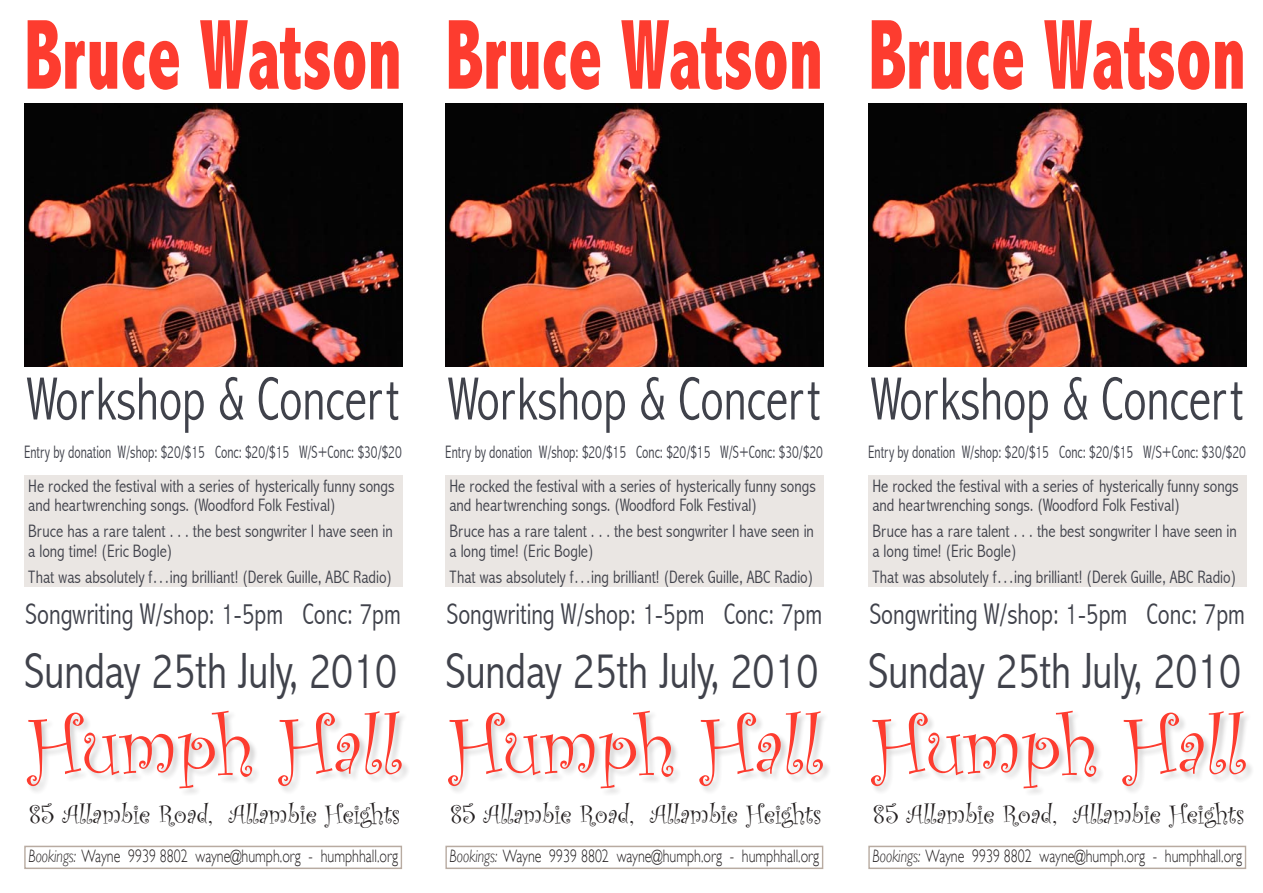
<style>
.page{position:relative;width:1263px;height:893px;background:#fff}
.page>*{position:absolute;margin:0;border:0;box-sizing:border-box;transform-origin:0 0}
.t1{font:800 condensed 100.5px "Abadi";color:#fd3c2f;scale:.72 1}
.t2{font:82.05px "Curlz";color:#fd3c2f}
.t3{font:300 condensed 61.5px "Abadi";color:#40424b;scale:.89 1}
.t4{font:300 condensed 51px "Abadi";color:#40424b;scale:.94 1}
.t5{font:300 condensed 30px "Abadi";color:#40424b;scale:.93 1}
.t6{font:27px "Curlz";color:#231f20}
.t7{font:300 condensed 18px/19.5px "Abadi";color:#40424b}
.t8{font:300 condensed 18px "Abadi";color:#40424b;scale:.82 1}
.t9{font:300 18px "Gill Sans";color:#231f20;scale:.77 1}
.s1{font-style:italic}
</style>
<div class="page">
<div style="left:24px;top:846px;width:378px;height:23px;border:1px solid #b8aba1"></div>
<div style="left:26px;top:710px;width:384px;height:87px;background:#231f20;opacity:.2"></div>
<div style="left:24px;top:475px;width:378px;height:112px;background:#eae6e3"></div>
<img style="left:24px;top:104px;width:378px;height:262px">
<div style="left:445px;top:846px;width:378px;height:23px;border:1px solid #b8aba1"></div>
<div style="left:447px;top:710px;width:384px;height:87px;background:#231f20;opacity:.2"></div>
<div style="left:445px;top:475px;width:378px;height:112px;background:#eae6e3"></div>
<img style="left:445px;top:104px;width:378px;height:262px">
<div style="left:868px;top:846px;width:378px;height:23px;border:1px solid #b8aba1"></div>
<div style="left:870px;top:710px;width:384px;height:87px;background:#231f20;opacity:.2"></div>
<div style="left:868px;top:475px;width:378px;height:112px;background:#eae6e3"></div>
<img style="left:868px;top:104px;width:378px;height:262px">
<p class="t1" style="left:24px;top:-3px;width:1699px">Bruce Watson Bruce Watson Bruce Watson</p>
<p class="t3" style="left:27px;top:363px;width:420px">Workshop &amp; Concert</p>
<p class="t8" style="left:24px;top:442px;width:462px">Entry by donation W/shop: $20/$15 Conc: $20/$15 W/S+Conc: $30/$20</p>
<p class="t7" style="left:28px;top:476px;width:368px">He rocked the festival with a series of hysterically funny songs and heartwrenching songs. (Woodford Folk Festival)</p>
<p class="t7" style="left:28px;top:522px;width:366px">Bruce has a rare talent . . . the best songwriter I have seen in a long time! (Eric Bogle)</p>
<p class="t7" style="left:28px;top:567px;width:365px">That was absolutely f…ing brilliant! (Derek Guille, ABC Radio)</p>
<p class="t5" style="left:26px;top:597px;width:405px">Songwriting W/shop: 1-5pm Conc: 7pm</p>
<p class="t4" style="left:25px;top:641px;width:398px">Sunday 25th July, 2010</p>
<p class="t2" style="left:28px;top:688px;width:375px">Humph Hall</p>
<p class="t6" style="left:29px;top:796px;width:373px">85 Allambie Road, Allambie Heights</p>
<p class="t9" style="left:28px;top:846px;width:482px"><span class="s1">Bookings:</span> Wayne 9939 8802 wayne@humph.org - humphhall.org</p>
<p class="t3" style="left:448px;top:363px;width:420px">Workshop &amp; Concert</p>
<p class="t8" style="left:445px;top:442px;width:462px">Entry by donation W/shop: $20/$15 Conc: $20/$15 W/S+Conc: $30/$20</p>
<p class="t7" style="left:449px;top:476px;width:368px">He rocked the festival with a series of hysterically funny songs and heartwrenching songs. (Woodford Folk Festival)</p>
<p class="t7" style="left:449px;top:522px;width:366px">Bruce has a rare talent . . . the best songwriter I have seen in a long time! (Eric Bogle)</p>
<p class="t7" style="left:449px;top:567px;width:365px">That was absolutely f…ing brilliant! (Derek Guille, ABC Radio)</p>
<p class="t5" style="left:447px;top:597px;width:405px">Songwriting W/shop: 1-5pm Conc: 7pm</p>
<p class="t4" style="left:446px;top:641px;width:398px">Sunday 25th July, 2010</p>
<p class="t2" style="left:449px;top:688px;width:375px">Humph Hall</p>
<p class="t6" style="left:450px;top:796px;width:373px">85 Allambie Road, Allambie Heights</p>
<p class="t9" style="left:450px;top:846px;width:482px"><span class="s1">Bookings:</span> Wayne 9939 8802 wayne@humph.org - humphhall.org</p>
<p class="t3" style="left:871px;top:363px;width:420px">Workshop &amp; Concert</p>
<p class="t8" style="left:868px;top:442px;width:462px">Entry by donation W/shop: $20/$15 Conc: $20/$15 W/S+Conc: $30/$20</p>
<p class="t7" style="left:872px;top:476px;width:368px">He rocked the festival with a series of hysterically funny songs and heartwrenching songs. (Woodford Folk Festival)</p>
<p class="t7" style="left:872px;top:522px;width:366px">Bruce has a rare talent . . . the best songwriter I have seen in a long time! (Eric Bogle)</p>
<p class="t7" style="left:872px;top:567px;width:365px">That was absolutely f…ing brilliant! (Derek Guille, ABC Radio)</p>
<p class="t5" style="left:870px;top:597px;width:405px">Songwriting W/shop: 1-5pm Conc: 7pm</p>
<p class="t4" style="left:869px;top:641px;width:398px">Sunday 25th July, 2010</p>
<p class="t2" style="left:872px;top:688px;width:375px">Humph Hall</p>
<p class="t6" style="left:873px;top:796px;width:373px">85 Allambie Road, Allambie Heights</p>
<p class="t9" style="left:872px;top:846px;width:482px"><span class="s1">Bookings:</span> Wayne 9939 8802 wayne@humph.org - humphhall.org</p>
</div>
